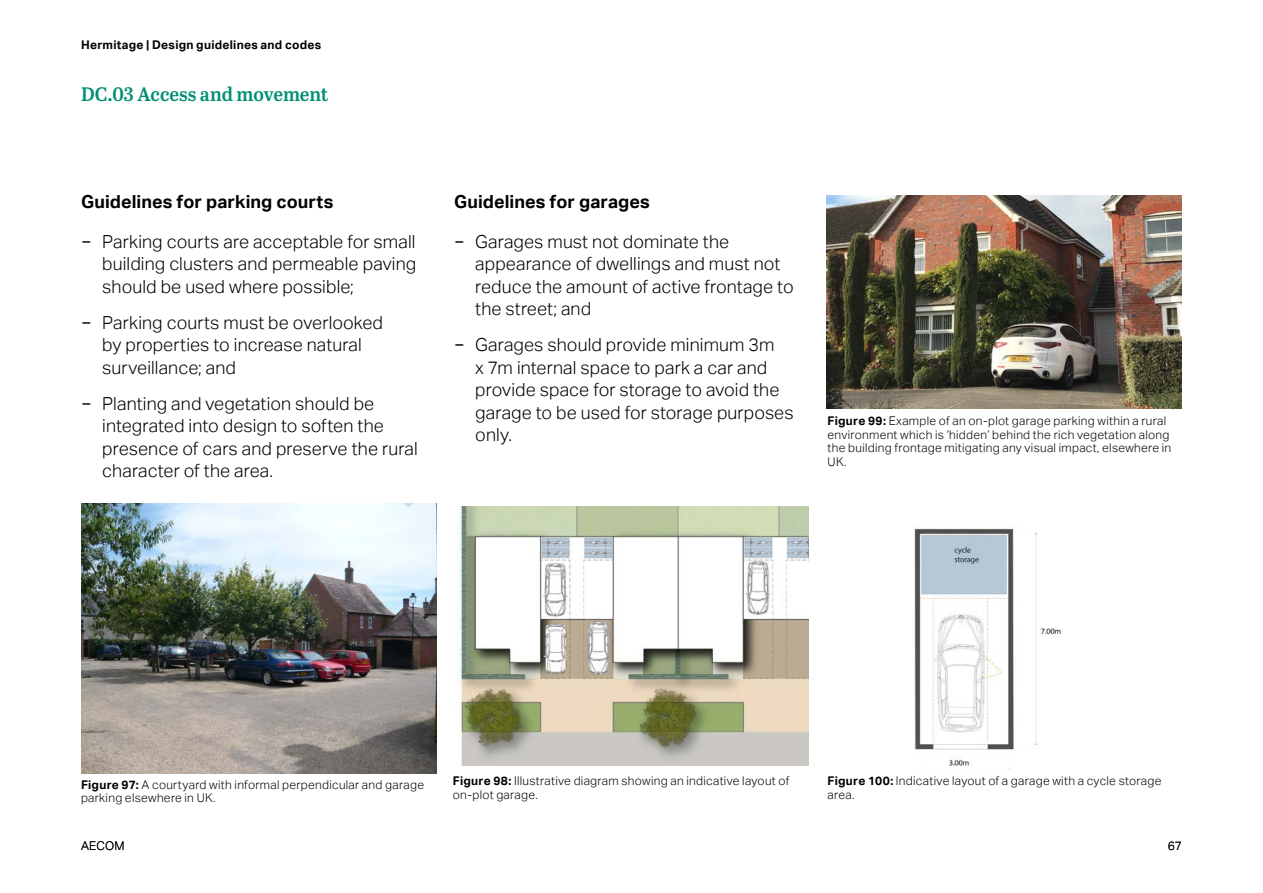
<style>
.page{position:relative;width:1263px;height:893px;background:#fff}
.page>*{position:absolute;margin:0;border:0;box-sizing:border-box;transform-origin:0 0}
.t1{font:19.5px "Abril Titling Sb";letter-spacing:-.005em;color:#008f72}
.t2{font:300 18px/22.5px "AECOM Sans";letter-spacing:.005em;color:#000}
.t3{font:300 12px/13.5px "AECOM Sans";letter-spacing:.025em;color:#000}
.t4{font:700 12px "AECOM Sans";letter-spacing:.02em;color:#000}
.s1{font-weight:700}
.s2{font-weight:400}
</style>
<div class="page">
<img style="left:827px;top:195px;width:355px;height:213px">
<img style="left:914px;top:528px;width:147px;height:238px">
<img style="left:81px;top:504px;width:355px;height:270px">
<img style="left:459px;top:506px;width:350px;height:260px">
<p class="t4" style="left:81px;top:38px;width:242px">Hermitage | Design guidelines and codes</p>
<p class="t1" style="left:81px;top:80px;width:249px">DC.03 Access and movement</p>
<p class="t2" style="left:81px;top:183px;width:336px;line-height:39.2px"><span class="s1">Guidelines for parking courts<br></span><span class="s2">−</span> Parking courts are acceptable for small</p>
<p class="t2" style="left:102px;top:253px;width:315px">building clusters and permeable paving should be used where possible;</p>
<p class="t2" style="left:102px;top:311px;width:282px;text-indent:-21px"><span class="s2">−</span> Parking courts must be overlooked by properties to increase natural surveillance; and</p>
<p class="t2" style="left:102px;top:392px;width:317px;text-indent:-21px"><span class="s2">−</span> Planting and vegetation should be integrated into design to soften the presence of cars and preserve the rural character of the area.</p>
<p class="t2" style="left:454px;top:183px;width:277px;line-height:39.2px"><span class="s1">Guidelines for garages<br></span><span class="s2">−</span> Garages must not dominate the</p>
<p class="t2" style="left:475px;top:253px;width:320px">appearance of dwellings and must not reduce the amount of active frontage to the street; and</p>
<p class="t2" style="left:475px;top:334px;width:320px;text-indent:-21px"><span class="s2">−</span> Garages should provide minimum 3m<br>x 7m internal space to park a car and provide space for storage to avoid the garage to be used for storage purposes only.</p>
<p class="t3" style="left:828px;top:414px;width:345px"><span class="s1">Figure 99:</span> Example of an on-plot garage parking within a rural environment which is ‘hidden’ behind the rich vegetation along the building frontage mitigating any visual impact, elsewhere in UK.</p>
<p class="t3" style="left:81px;top:778px;width:344px"><span class="s1">Figure 97:</span> A courtyard with informal perpendicular and garage parking elsewhere in UK.</p>
<p class="t3" style="left:453px;top:775px;width:338px"><span class="s1">Figure 98:</span> Illustrative diagram showing an indicative layout of on-plot garage.</p>
<p class="t3" style="left:828px;top:775px;width:335px"><span class="s1">Figure 100:</span> Indicative layout of a garage with a cycle storage area.</p>
<p class="t3" style="left:81px;top:839px;width:45px">AECOM</p>
<p class="t3" style="left:1168px;top:839px;width:16px">67</p>
</div>
